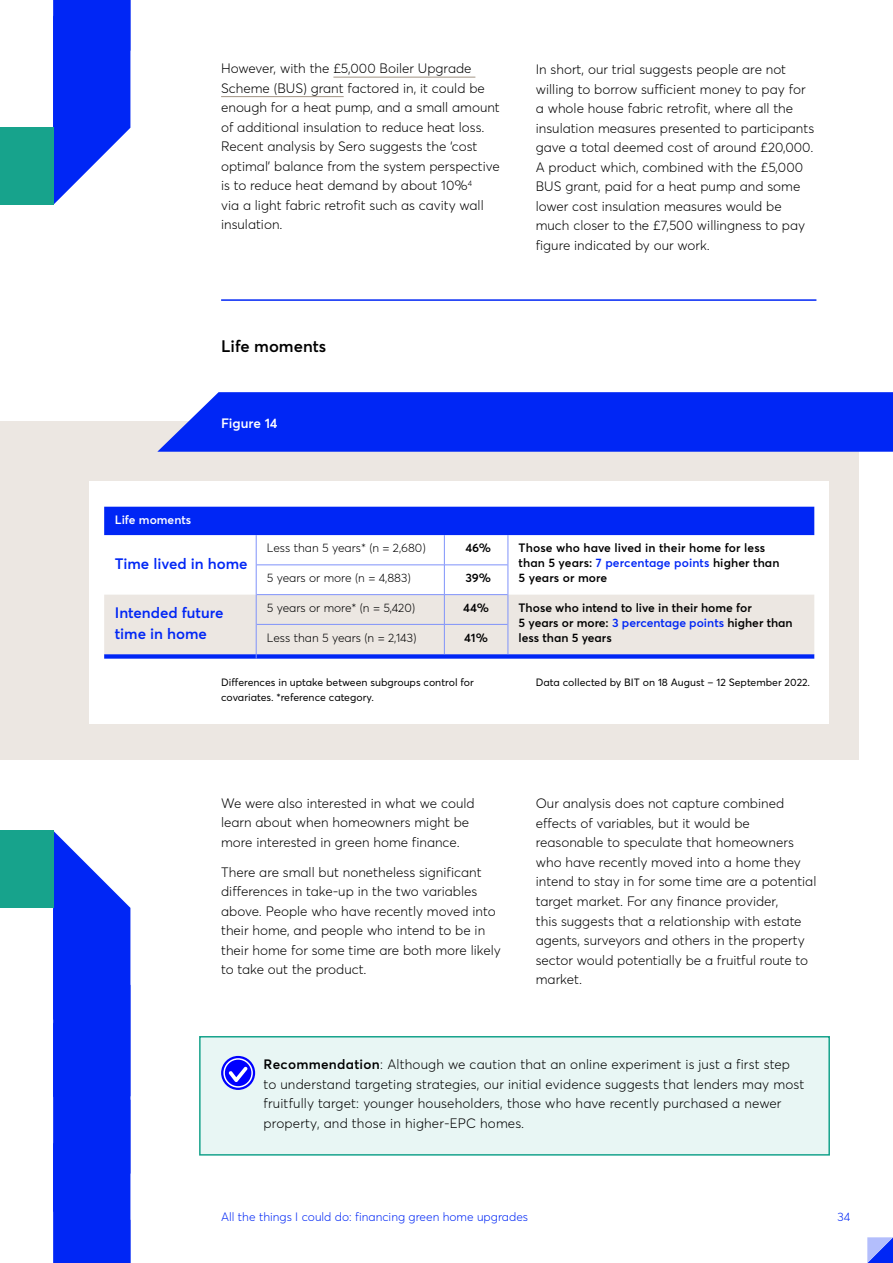
<style>
.page{position:relative;width:893px;height:1263px;background:#fff}
.page>*{position:absolute;margin:0;border:0;box-sizing:border-box;transform-origin:0 0}
.Subheading_2_11pt{font:600 16.5px "Averta";color:#000}
.Table_text_semi_bold{font:600 15px/21px "Averta";color:#0026f5}
.Body_Copy_Financial{font:300 13.5px/19.5px "Averta";color:#000}
.Body_Copy_Financial-2{font:600 13.5px "Averta";letter-spacing:-.005em;color:#fff}
.Table_text_7pt{font:600 12px/15px "Averta";color:#000}
.Table_text_7pt-2{font:300 12px "Averta";color:#000}
.t1{font:300 12px "Averta";color:#0026f5}
.Table_Heading_8pt_Se{font:600 12px "Averta";color:#fff}
.Source_credit{font:10.5px/15px "Averta";color:#000}
.s1{color:#0026f5}
.s2{font-weight:600}
</style>
<div class="page">
<svg style="left:867px;top:1237px;width:26px;height:26px"></svg>
<div style="left:0;top:421px;width:859px;height:338px;background:#ece7e2"></div>
<svg style="left:157px;top:392px;width:736px;height:60px;background:#0c30f5"></svg>
<div style="left:89px;top:481px;width:740px;height:243px;background:#fff"></div>
<svg style="left:104px;top:507px;width:710px;height:58px"></svg>
<hr style="left:444px;top:535px;width:1px;height:30px;background:#8093fa">
<svg style="left:104px;top:565px;width:710px;height:94px"></svg>
<hr style="left:508px;top:624px;width:1px;height:30px;background:#8093fa">
<hr style="left:256px;top:535px;width:1px;height:30px;background:#8093fa">
<hr style="left:256px;top:565px;width:1px;height:30px;background:#8093fa">
<hr style="left:508px;top:535px;width:1px;height:30px;background:#8093fa">
<hr style="left:508px;top:565px;width:1px;height:30px;background:#8093fa">
<hr style="left:257px;top:565px;width:187px;height:1px;background:#8093fa">
<hr style="left:444px;top:565px;width:64px;height:1px;background:#8093fa">
<hr style="left:257px;top:594px;width:187px;height:1px;background:#8093fa">
<hr style="left:444px;top:594px;width:64px;height:1px;background:#8093fa">
<hr style="left:257px;top:624px;width:187px;height:1px;background:#8093fa">
<hr style="left:444px;top:624px;width:64px;height:1px;background:#8093fa">
<hr style="left:333px;top:77px;width:142px;height:1px;background:#a19383">
<hr style="left:221px;top:96px;width:123px;height:1px;background:#a19383">
<div style="left:199px;top:1036px;width:631px;height:119px;background:#e8f6f4;border:2px solid #17a38c"></div>
<svg style="left:221px;top:1056px;width:34px;height:34px"></svg>
<svg style="left:223px;top:1058px;width:30px;height:30px"></svg>
<svg style="left:53px;top:0;width:77px;height:205px"></svg>
<svg style="left:53px;top:830px;width:77px;height:433px;background:#173af5"></svg>
<div style="left:0;top:128px;width:53px;height:77px;background:#17a38c"></div>
<div style="left:0;top:830px;width:53px;height:78px;background:#17a38c"></div>
<hr style="left:221px;top:299px;width:595px;height:2px;background:#0026f5">
<p class="Body_Copy_Financial" style="left:221px;top:59px;width:280px">However, with the £5,000 Boiler Upgrade Scheme (BUS) grant factored in, it could be enough for a heat pump, and a small amount of additional insulation to reduce heat loss.<br>Recent analysis by Sero suggests the ‘cost optimal’ balance from the system perspective is to reduce heat demand by about 10%<sup>4<br></sup>via a light fabric retrofit such as cavity wall insulation.</p>
<h3 class="Subheading_2_11pt" style="left:221px;top:336px;width:107px">Life moments</h3>
<p class="Body_Copy_Financial-2" style="left:221px;top:414px;width:58px">Figure 14</p>
<p class="Body_Copy_Financial" style="left:536px;top:60px;width:280px">In short, our trial suggests people are not willing to borrow sufficient money to pay for a whole house fabric retrofit, where all the insulation measures presented to participants gave a total deemed cost of around £20,000.<br>A product which, combined with the £5,000<br>BUS grant, paid for a heat pump and some lower cost insulation measures would be much closer to the £7,500 willingness to pay figure indicated by our work.</p>
<h2 class="Table_Heading_8pt_Se" style="left:115px;top:513px;width:78px">Life moments</h2>
<p class="Table_text_semi_bold" style="left:115px;top:553px;width:134px">Time lived in home</p>
<p class="Table_text_7pt-2" style="left:267px;top:541px;width:160px">Less than 5 years* (n = 2,680)</p>
<p class="Table_text_7pt" style="left:465px;top:541px;width:27px">46%</p>
<p class="Table_text_7pt" style="left:519px;top:540px;width:262px">Those who have lived in their home for less than 5 years: <span class="s1">7 percentage points</span> higher than</p>
<p class="Table_text_7pt-2" style="left:267px;top:571px;width:145px">5 years or more (n = 4,883)</p>
<p class="Table_text_7pt" style="left:465px;top:570px;width:27px">39%</p>
<p class="Table_text_7pt" style="left:519px;top:570px;width:90px">5 years or more</p>
<p class="Table_text_semi_bold" style="left:115px;top:602px;width:110px">Intended future time in home</p>
<p class="Table_text_7pt-2" style="left:267px;top:600px;width:150px">5 years or more* (n = 5,420)</p>
<p class="Table_text_7pt" style="left:463px;top:600px;width:27px">44%</p>
<p class="Table_text_7pt" style="left:519px;top:600px;width:276px">Those who intend to live in their home for<br>5 years or more: <span class="s1">3 percentage points</span> higher than</p>
<p class="Table_text_7pt-2" style="left:267px;top:630px;width:151px">Less than 5 years (n = 2,143)</p>
<p class="Table_text_7pt" style="left:464px;top:630px;width:25px">41%</p>
<p class="Table_text_7pt" style="left:519px;top:630px;width:95px">less than 5 years</p>
<p class="Source_credit" style="left:221px;top:675px;width:254px">Differences in uptake between subgroups control for covariates. *reference category.</p>
<p class="Source_credit" style="left:536px;top:675px;width:276px">Data collected by BIT on 18 August – 12 September 2022.</p>
<p class="Body_Copy_Financial" style="left:221px;top:793px;width:255px">We were also interested in what we could learn about when homeowners might be more interested in green home finance.</p>
<p class="Body_Copy_Financial" style="left:221px;top:862px;width:281px">There are small but nonetheless significant differences in take-up in the two variables above. People who have recently moved into their home, and people who intend to be in their home for some time are both more likely to take out the product.</p>
<p class="Body_Copy_Financial" style="left:536px;top:794px;width:282px">Our analysis does not capture combined effects of variables, but it would be reasonable to speculate that homeowners who have recently moved into a home they intend to stay in for some time are a potential target market. For any finance provider,<br>this suggests that a relationship with estate agents, surveyors and others in the property sector would potentially be a fruitful route to market.</p>
<p class="Body_Copy_Financial" style="left:264px;top:1054px;width:542px"><span class="s2">Recommendation</span>: Although we caution that an online experiment is just a first step to understand targeting strategies, our initial evidence suggests that lenders may most fruitfully target: younger householders, those who have recently purchased a newer property, and those in higher-EPC homes.</p>
<p class="t1" style="left:221px;top:1209px;width:308px">All the things I could do: financing green home upgrades</p>
<p class="t1" style="left:838px;top:1209px;width:14px">34</p>
</div>
